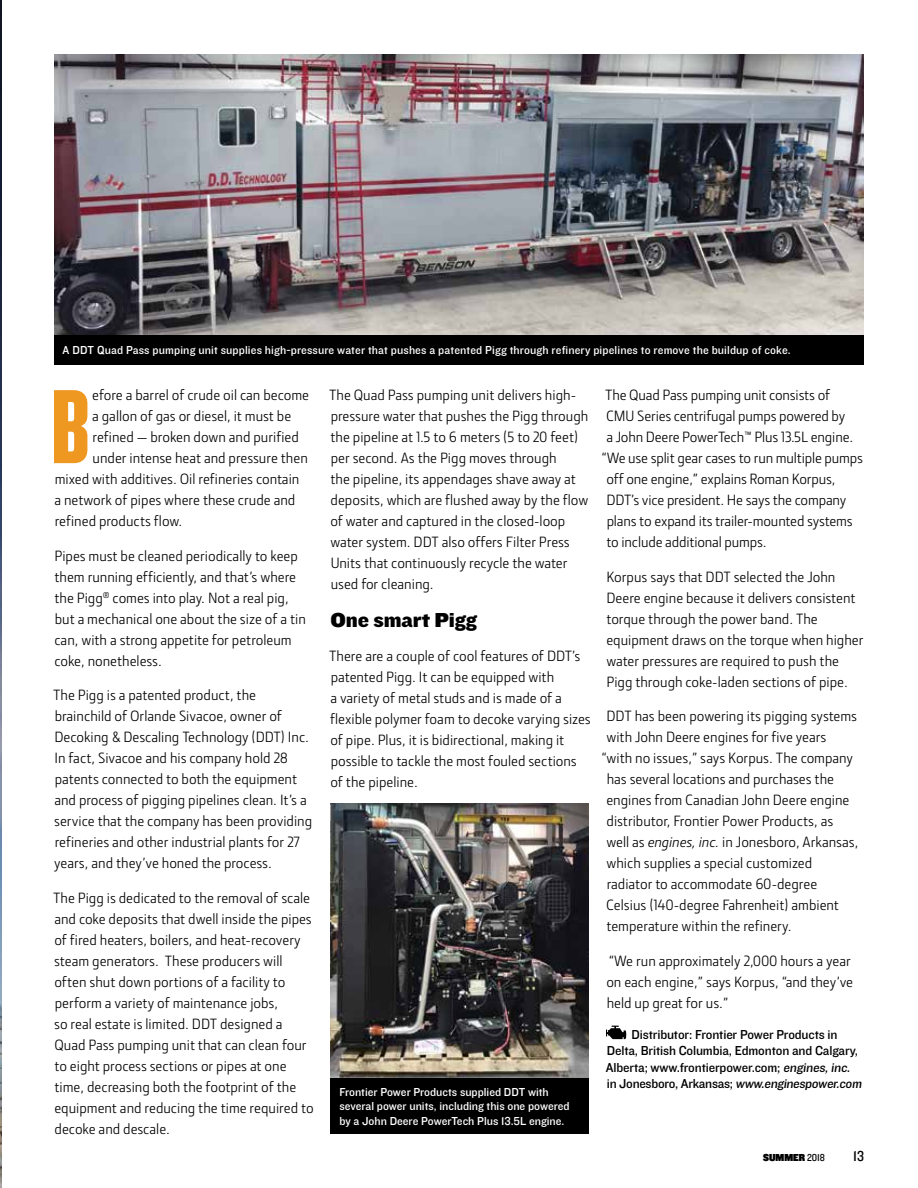
<style>
.page{position:relative;width:918px;height:1188px;background:#fff}
.page>*{position:absolute;margin:0;border:0;box-sizing:border-box;transform-origin:0 0}
.t1{font:21px "Knockout HTF72 Full Cruiserwt";letter-spacing:-.01em;color:#000}
.t2{font:15px/21px "JD Sans Pro";color:#000}
.t3{font:15px "Knockout HTF30 Junior Welterwt";color:#000}
.t4{font:13.5px/16.2px "Knockout HTF31 Junior Middlewt";letter-spacing:-.01em;color:#000}
.t5{font:12px/14.4px "Knockout HTF31 Junior Middlewt";letter-spacing:.005em;color:#fff}
.t6{font:10.5px "Knockout HTF91 Ultmt Middlewt";color:#000}
.s1{font-style:italic}
.s2{font-family:"Knockout HTF30 Junior Welterwt"}
</style>
<div class="page">
<img style="left:0;top:0;width:1px;height:1188px">
<svg style="left:54px;top:390px;width:33px;height:73px;background:#f0a53e"></svg>
<svg style="left:606px;top:1026px;width:20px;height:13px"></svg>
<img style="left:330px;top:804px;width:258px;height:275px">
<img style="left:54px;top:54px;width:810px;height:281px">
<div style="left:330px;top:1079px;width:258px;height:55px;background:#000"></div>
<div style="left:54px;top:335px;width:810px;height:29px;background:#000"></div>
<p class="t5" style="left:63px;top:343px;width:730px">A DDT Quad Pass pumping unit supplies high-pressure water that pushes a patented Pigg through refinery pipelines to remove the buildup of coke.</p>
<p class="t2" style="left:92px;top:384px;width:218px">efore a barrel of crude oil can become</p>
<p class="t2" style="left:92px;top:405px;width:201px">a gallon of gas or diesel, it must be</p>
<p class="t2" style="left:93px;top:426px;width:208px">refined — broken down and purified</p>
<p class="t2" style="left:93px;top:447px;width:217px">under intense heat and pressure then</p>
<p class="t2" style="left:55px;top:468px;width:246px">mixed with additives. Oil refineries contain</p>
<p class="t2" style="left:54px;top:489px;width:243px">a network of pipes where these crude and</p>
<p class="t2" style="left:55px;top:510px;width:129px">refined products flow.</p>
<p class="t2" style="left:54px;top:545px;width:253px">Pipes must be cleaned periodically to keep them running efficiently, and that’s where the Pigg<sup>®</sup> comes into play. Not a real pig, but a mechanical one about the size of a tin can, with a strong appetite for petroleum coke, nonetheless.</p>
<p class="t2" style="left:53px;top:684px;width:261px">The Pigg is a patented product, the brainchild of Orlande Sivacoe, owner of Decoking &amp; Descaling Technology (DDT) Inc.<br>In fact, Sivacoe and his company hold 28 patents connected to both the equipment and process of pigging pipelines clean. It’s a service that the company has been providing refineries and other industrial plants for 27 years, and they’ve honed the process.</p>
<p class="t2" style="left:53px;top:887px;width:262px">The Pigg is dedicated to the removal of scale and coke deposits that dwell inside the pipes of fired heaters, boilers, and heat-recovery steam generators. These producers will often shut down portions of a facility to perform a variety of maintenance jobs,<br>so real estate is limited. DDT designed a Quad Pass pumping unit that can clean four to eight process sections or pipes at one time, decreasing both the footprint of the equipment and reducing the time required to decoke and descale.</p>
<p class="t2" style="left:329px;top:384px;width:261px">The Quad Pass pumping unit delivers high&shy;pressure water that pushes the Pigg through the pipeline at 1.5 to 6 meters (5 to 20 feet) per second. As the Pigg moves through<br>the pipeline, its appendages shave away at deposits, which are flushed away by the flow of water and captured in the closed-loop water system. DDT also offers Filter Press Units that continuously recycle the water used for cleaning.</p>
<h1 class="t1" style="left:331px;top:608px;width:148px">One smart Pigg</h1>
<p class="t2" style="left:329px;top:645px;width:263px">There are a couple of cool features of DDT’s patented Pigg. It can be equipped with<br>a variety of metal studs and is made of a flexible polymer foam to decoke varying sizes of pipe. Plus, it is bidirectional, making it possible to tackle the most fouled sections of the pipeline.</p>
<p class="t5" style="left:339px;top:1085px;width:232px">Frontier Power Products supplied DDT with several power units, including this one powered by a John Deere PowerTech Plus 13.5L engine.</p>
<p class="t2" style="left:605px;top:384px;width:227px">The Quad Pass pumping unit consists of</p>
<p class="t2" style="left:606px;top:405px;width:241px">CMU Series centrifugal pumps powered by</p>
<p class="t2" style="left:606px;top:426px;width:248px">a John Deere PowerTech™ Plus 13.5L engine.</p>
<p class="t2" style="left:602px;top:447px;width:263px">“We use split gear cases to run multiple pumps</p>
<p class="t2" style="left:606px;top:468px;width:231px">off one engine,” explains Roman Korpus,</p>
<p class="t2" style="left:606px;top:489px;width:241px">DDT’s vice president. He says the company</p>
<p class="t2" style="left:607px;top:510px;width:248px">plans to expand its trailer-mounted systems</p>
<p class="t2" style="left:606px;top:531px;width:162px">to include additional pumps.</p>
<p class="t2" style="left:606px;top:566px;width:259px">Korpus says that DDT selected the John Deere engine because it delivers consistent torque through the power band. The equipment draws on the torque when higher water pressures are required to push the Pigg through coke-laden sections of pipe.</p>
<p class="t2" style="left:606px;top:705px;width:252px">DDT has been powering its pigging systems</p>
<p class="t2" style="left:607px;top:726px;width:221px">with John Deere engines for five years</p>
<p class="t2" style="left:602px;top:747px;width:253px">“with no issues,” says Korpus. The company</p>
<p class="t2" style="left:607px;top:768px;width:229px">has several locations and purchases the</p>
<p class="t2" style="left:606px;top:789px;width:245px">engines from Canadian John Deere engine</p>
<p class="t2" style="left:607px;top:810px;width:228px">distributor, Frontier Power Products, as</p>
<p class="t2" style="left:607px;top:831px;width:253px">well as <span class="s1">engines, inc.</span> in Jonesboro, Arkansas,</p>
<p class="t2" style="left:607px;top:852px;width:207px">which supplies a special customized</p>
<p class="t2" style="left:607px;top:873px;width:212px">radiator to accommodate 60-degree</p>
<p class="t2" style="left:606px;top:894px;width:234px">Celsius (140-degree Fahrenheit) ambient</p>
<p class="t2" style="left:606px;top:915px;width:187px">temperature within the refinery.</p>
<p class="t2" style="left:606px;top:950px;width:248px">“We run approximately 2,000 hours a year on each engine,” says Korpus, “and they’ve held up great for us.”</p>
<p class="t4" style="left:606px;top:1027px;width:259px;text-indent:26px">Distributor: Frontier Power Products in Delta, British Columbia, Edmonton and Calgary, Alberta; www.frontierpower.com; engines,inc. in Jonesboro, Arkansas; www.enginespower.com</p>
<p class="t6" style="left:763px;top:1152px;width:63px">SUMMER <span class="s2">2018</span></p>
<p class="t3" style="left:853px;top:1148px;width:12px">13</p>
</div>
